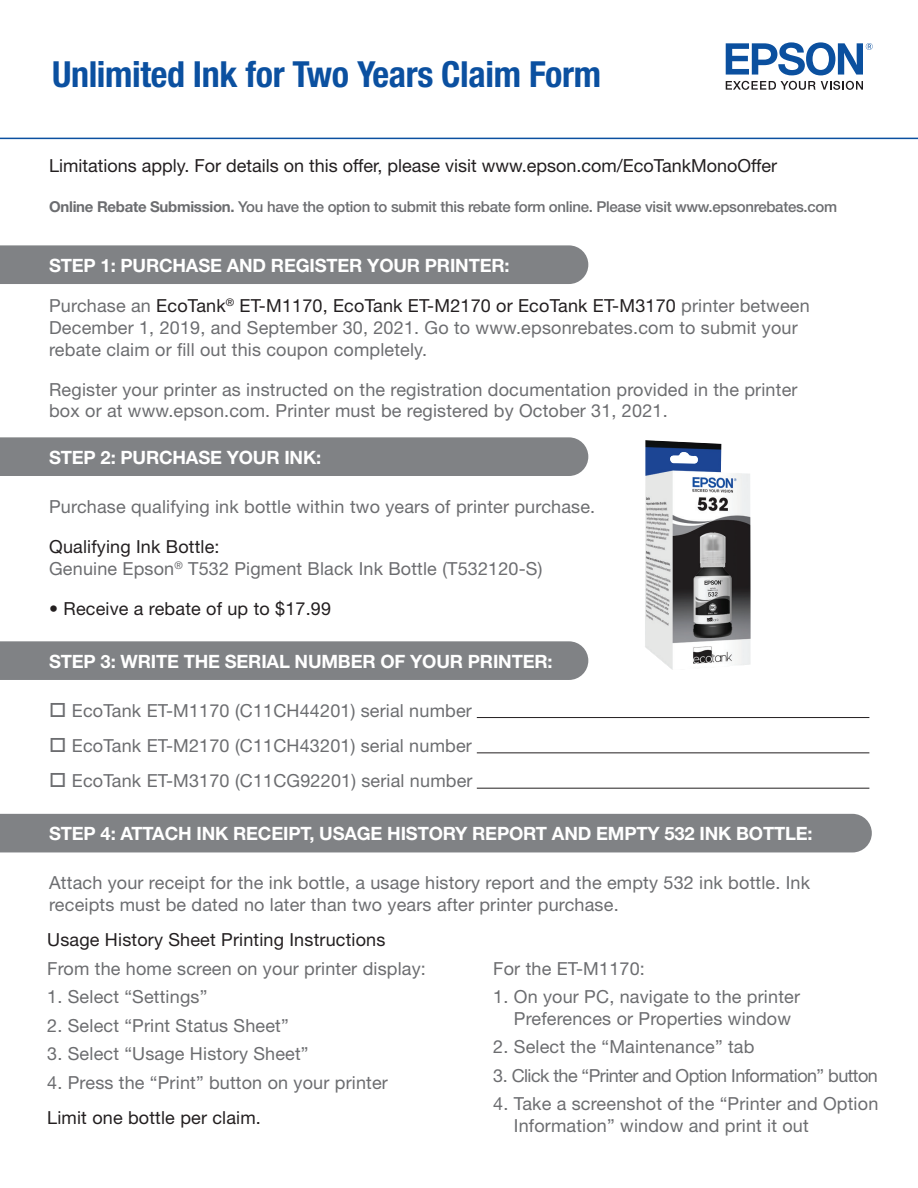
<style>
.page{position:relative;width:918px;height:1188px;background:#fff}
.page>*{position:absolute;margin:0;border:0;box-sizing:border-box;transform-origin:0 0}
.t1{font:700 condensed 36px "Helvetica Neue LT Std";letter-spacing:-.01em;color:#0b50a0}
.t2{font:700 18.3px "Helvetica Neue LT Std";letter-spacing:-.01em;color:#fff}
.t3{font:18px/21.8px "Helvetica Neue LT Std";letter-spacing:.01em;color:#6c6d70}
.t4{font:18px "Helvetica Neue LT Std";letter-spacing:.01em;color:#231f20}
.t5{font:18px "Helvetica Neue LT Std";letter-spacing:-.03em;color:#6c6d70}
.t6{font:500 15px "Helvetica Neue LT Std";letter-spacing:-.02em;color:#6c6d70}
.s1{font-weight:700}
.s2{color:#231f20}
</style>
<div class="page">
<hr style="left:0;top:138px;width:918px;height:1px;background:#0b50a0">
<hr style="left:477px;top:752px;width:392px;height:1px;background:#231f20">
<hr style="left:477px;top:717px;width:392px;height:1px;background:#231f20">
<hr style="left:477px;top:788px;width:392px;height:1px;background:#231f20">
<img style="left:645px;top:440px;width:106px;height:230px">
<svg style="left:726px;top:81px;width:137px;height:9px"></svg>
<svg style="left:726px;top:42px;width:147px;height:33px"></svg>
<div style="left:0;top:245px;width:588px;height:39px;background:#808285"></div>
<div style="left:0;top:437px;width:588px;height:39px;background:#808285"></div>
<div style="left:0;top:641px;width:588px;height:39px;background:#808285"></div>
<div style="left:0;top:814px;width:872px;height:38px;background:#808285"></div>
<h1 class="t1" style="left:52px;top:53px;width:551px">Unlimited Ink for Two Years Claim Form</h1>
<p class="t4" style="left:49px;top:155px;width:730px">Limitations apply. For details on this offer, please visit www.epson.com/EcoTankMonoOffer</p>
<p class="t6" style="left:49px;top:198px;width:789px"><span class="s1">Online Rebate Submission.</span> You have the option to submit this rebate form online. Please visit www.epsonrebates.com</p>
<p class="t2" style="left:49px;top:254px;width:462px">STEP 1: PURCHASE AND REGISTER YOUR PRINTER:</p>
<p class="t3" style="left:49px;top:295px;width:762px">Purchase an <span class="s2">EcoTank</span><sup>®</sup> <span class="s2">ET-M1170, EcoTank ET-M2170 or EcoTank ET-M3170</span> printer between<br>December 1, 2019, and September 30, 2021. Go to www.epsonrebates.com to submit your rebate claim or fill out this coupon completely.</p>
<p class="t3" style="left:49px;top:378px;width:750px">Register your printer as instructed on the registration documentation provided in the printer box or at www.epson.com. Printer must be registered by October 31, 2021.</p>
<p class="t2" style="left:49px;top:446px;width:274px">STEP 2: PURCHASE YOUR INK:</p>
<p class="t3" style="left:49px;top:495px;width:548px">Purchase qualifying ink bottle within two years of printer purchase.</p>
<p class="t3" style="left:49px;top:535px;width:495px"><span class="s2">Qualifying Ink Bottle:<br></span>Genuine Epson<sup>®</sup> T532 Pigment Black Ink Bottle (T532120-S)</p>
<p class="t4" style="left:49px;top:598px;width:284px">• Receive a rebate of up to $17.99</p>
<p class="t2" style="left:49px;top:650px;width:505px">STEP 3: WRITE THE SERIAL NUMBER OF YOUR PRINTER:</p>
<p class="t3" style="left:49px;top:699px;width:424px">□ EcoTank ET-M1170 (C11CH44201) serial number</p>
<p class="t3" style="left:49px;top:734px;width:424px">□ EcoTank ET-M2170 (C11CH43201) serial number</p>
<p class="t3" style="left:49px;top:770px;width:425px">□ EcoTank ET-M3170 (C11CG92201) serial number</p>
<p class="t2" style="left:49px;top:823px;width:765px">STEP 4: ATTACH INK RECEIPT, USAGE HISTORY REPORT AND EMPTY 532 INK BOTTLE:</p>
<p class="t3" style="left:49px;top:872px;width:763px">Attach your receipt for the ink bottle, a usage history report and the empty 532 ink bottle. Ink receipts must be dated no later than two years after printer purchase.</p>
<p class="t4" style="left:47px;top:929px;width:340px">Usage History Sheet Printing Instructions</p>
<p class="t3" style="left:47px;top:957px;width:380px">From the home screen on your printer display:</p>
<p class="t3" style="left:47px;top:986px;width:162px">1. Select “Settings”</p>
<p class="t3" style="left:47px;top:1014px;width:243px">2. Select “Print Status Sheet”</p>
<p class="t3" style="left:47px;top:1043px;width:263px">3. Select “Usage History Sheet”</p>
<p class="t3" style="left:47px;top:1071px;width:342px">4. Press the “Print” button on your printer</p>
<p class="t4" style="left:47px;top:1107px;width:215px">Limit one bottle per claim.</p>
<p class="t3" style="left:493px;top:957px;width:153px">For the ET-M1170:</p>
<p class="t3" style="left:514px;top:986px;width:288px;text-indent:-21px">1. On your PC, navigate to the printer<br>Preferences or Properties window</p>
<p class="t3" style="left:493px;top:1036px;width:263px">2. Select the “Maintenance” tab</p>
<p class="t5" style="left:493px;top:1065px;width:386px">3. Click the “Printer and Option Information” button</p>
<p class="t3" style="left:514px;top:1093px;width:366px;text-indent:-21px">4. Take a screenshot of the “Printer and Option<br>Information” window and print it out</p>
</div>
